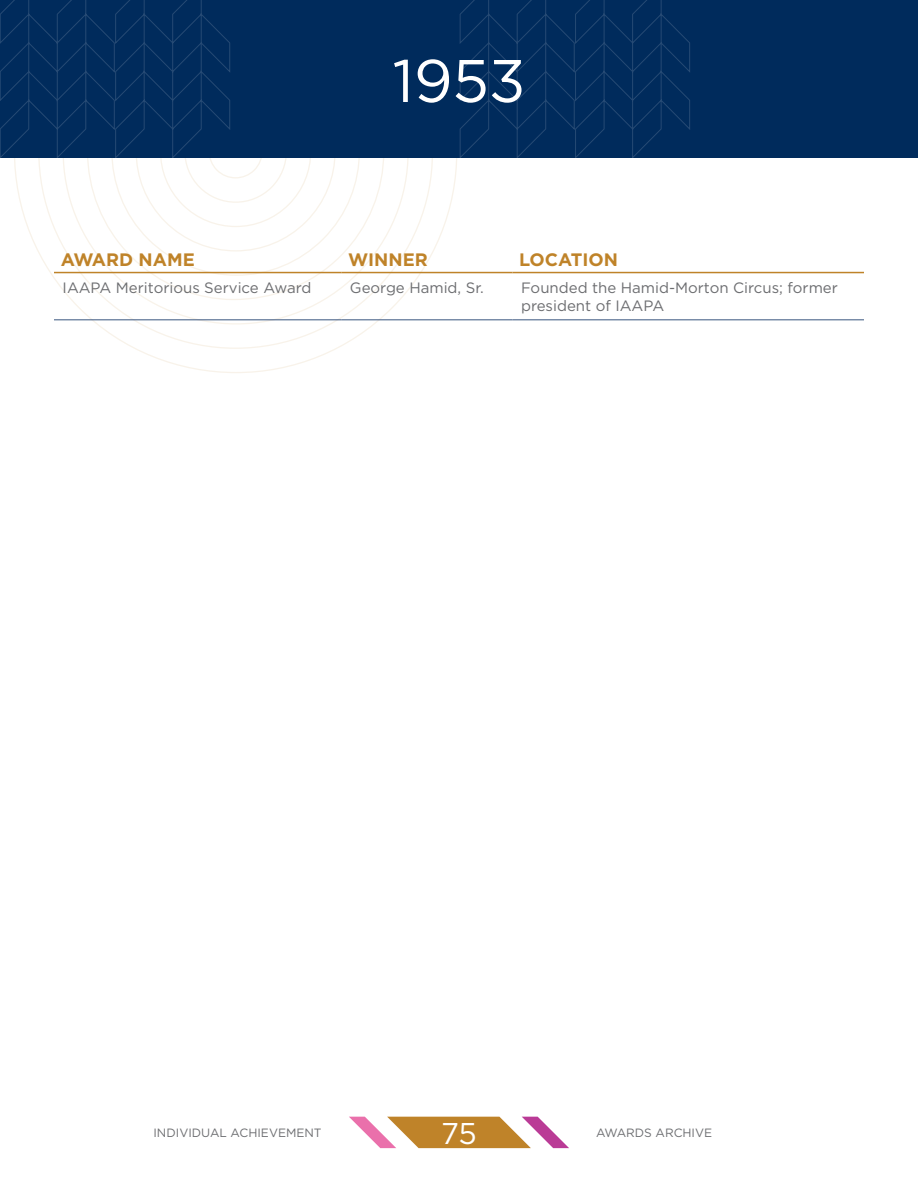
<style>
.page{position:relative;width:918px;height:1188px;background:#fff}
.page>*{position:absolute;margin:0;border:0;box-sizing:border-box;transform-origin:0 0}
.t1{font:60px "Gotham";color:#fff}
.t2{font:30px "Gotham";color:#fff}
.Body_Text{font:700 18px "Gotham";color:#bf8329}
.Body_Text-2{font:15px/18px "Gotham";color:#6c6d70}
.t3{font:12px "Gotham";color:#6c6d70}
</style>
<div class="page">
<svg style="left:38px;top:158px;width:419px;height:215px"></svg>
<div style="left:0;top:0;width:918px;height:158px;background:#002b5c"></div>
<svg style="left:0;top:0;width:336px;height:252px"></svg>
<svg style="left:460px;top:0;width:230px;height:158px"></svg>
<svg style="left:349px;top:1117px;width:220px;height:31px"></svg>
<hr style="left:54px;top:272px;width:287px;height:1px;background:#bf8329">
<hr style="left:341px;top:272px;width:171px;height:1px;background:#bf8329">
<hr style="left:512px;top:272px;width:352px;height:1px;background:#bf8329">
<hr style="left:54px;top:319px;width:287px;height:1px;background:#39557f">
<hr style="left:341px;top:319px;width:171px;height:1px;background:#39557f">
<hr style="left:512px;top:319px;width:352px;height:1px;background:#39557f">
<p class="t1" style="left:392px;top:42px;width:135px">1953</p>
<p class="Body_Text" style="left:61px;top:247px;width:136px">AWARD NAME</p>
<p class="Body_Text" style="left:348px;top:247px;width:81px">WINNER</p>
<p class="Body_Text" style="left:519px;top:247px;width:100px">LOCATION</p>
<p class="Body_Text-2" style="left:63px;top:279px;width:250px">IAAPA Meritorious Service Award</p>
<p class="Body_Text-2" style="left:350px;top:279px;width:135px">George Hamid, Sr.</p>
<p class="Body_Text-2" style="left:521px;top:279px;width:318px">Founded the Hamid-Morton Circus; former president of IAAPA</p>
<p class="t3" style="left:153px;top:1125px;width:170px">INDIVIDUAL ACHIEVEMENT</p>
<p class="t2" style="left:441px;top:1114px;width:37px">75</p>
<p class="t3" style="left:596px;top:1125px;width:117px">AWARDS ARCHIVE</p>
</div>
